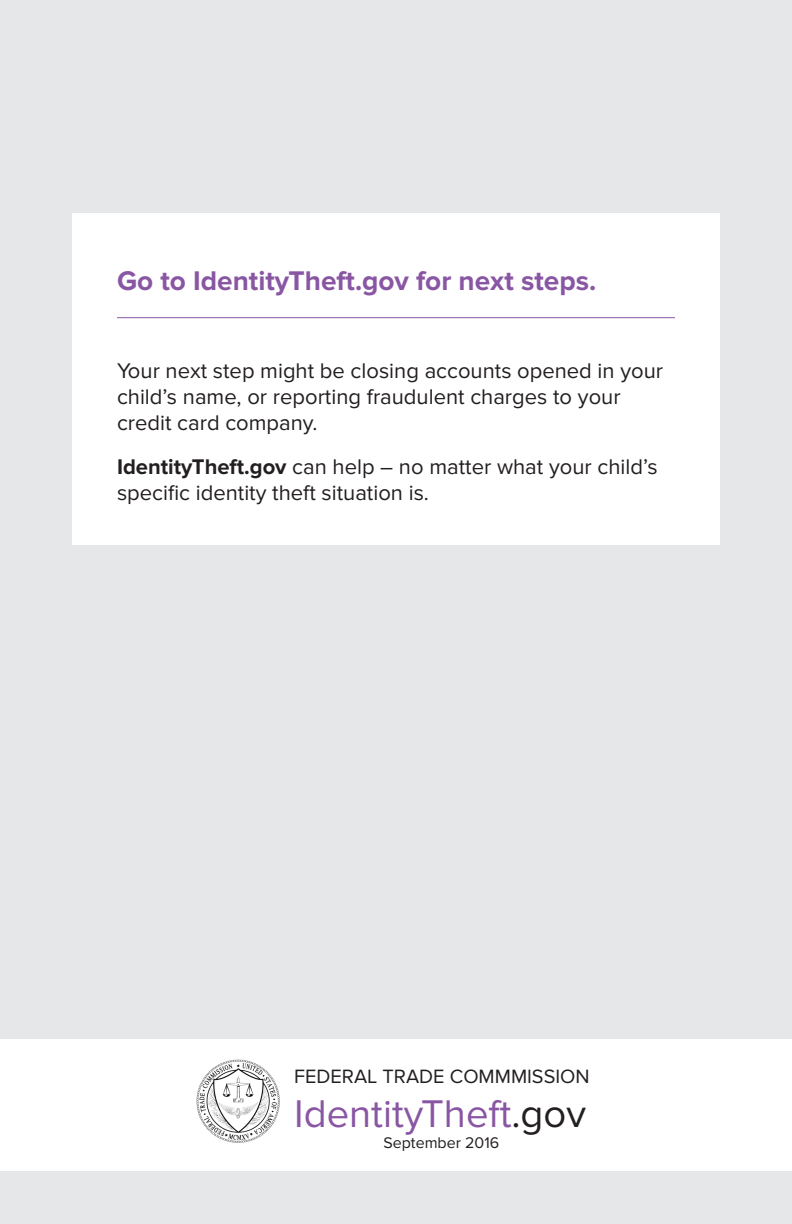
<style>
.page{position:relative;width:792px;height:1224px;background:#fff}
.page>*{position:absolute;margin:0;border:0;box-sizing:border-box;transform-origin:0 0}
.t1{font:40px "Proxima Nova";color:#8956a3}
.t2{font:700 28px "Proxima Nova";color:#8956a3}
.t3{font:22px/26px "Proxima Nova";color:#231f20}
.t4{font:20px "Proxima Nova";color:#231f20}
.t5{font:16px "Proxima Nova";color:#231f20}
.s1{font-weight:700}
.s2{color:#231f20}
</style>
<div class="page">
<div style="left:0;top:0;width:792px;height:1038px;background:#e6e7e9"></div>
<div style="left:0;top:1172px;width:792px;height:52px;background:#e6e7e9"></div>
<div style="left:72px;top:214px;width:648px;height:331px;background:#fff"></div>
<hr style="left:117px;top:317px;width:558px;height:1px;background:#8956a3">
<img style="left:196px;top:1059px;width:84px;height:84px">
<p class="t2" style="left:117px;top:265px;width:481px">Go to IdentityTheft.gov for next steps.</p>
<p class="t3" style="left:117px;top:358px;width:548px">Your next step might be closing accounts opened in your child’s name, or reporting fraudulent charges to your credit card company.</p>
<p class="t3" style="left:117px;top:454px;width:542px"><span class="s1">IdentityTheft.gov</span> can help – no matter what your child’s specific identity theft situation is.</p>
<p class="t4" style="left:294px;top:1064px;width:297px">FEDERAL TRADE COMMMISSION</p>
<h1 class="t1" style="left:294px;top:1090px;width:293px">IdentityTheft<span class="s2">.gov</span></h1>
<p class="t5" style="left:383px;top:1134px;width:117px">September 2016</p>
</div>
